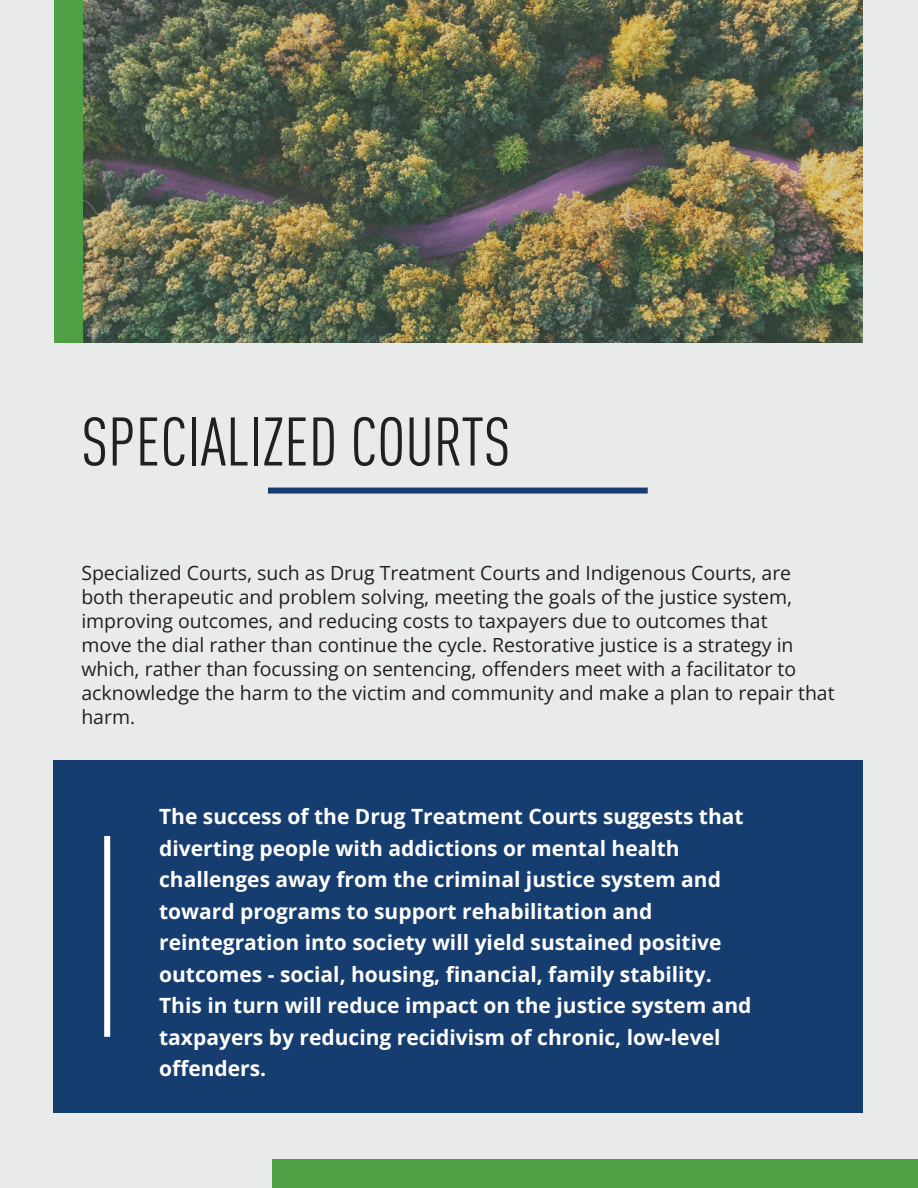
<style>
.page{position:relative;width:918px;height:1188px;background:#e9ebeb}
.page>*{position:absolute;margin:0;border:0;box-sizing:border-box;transform-origin:0 0}
.t1{font:condensed 67.5px "DIN Offc";color:#231f20}
.t2{font:700 21px/31.5px "Open Sans";color:#fff}
.t3{font:19.5px/24px "Open Sans";color:#231f20}
</style>
<div class="page">
<div style="left:268px;top:488px;width:380px;height:6px;background:#163d6f"></div>
<img style="left:83px;top:0;width:779px;height:342px">
<div style="left:53px;top:760px;width:810px;height:352px;background:#163d6f"></div>
<div style="left:104px;top:836px;width:6px;height:201px;background:#fff"></div>
<div style="left:54px;top:0;width:29px;height:342px;background:#4f9f45"></div>
<div style="left:273px;top:1160px;width:645px;height:28px;background:#4f9f45"></div>
<h1 class="t1" style="left:81px;top:403px;width:431px">SPECIALIZED COURTS</h1>
<p class="t3" style="left:81px;top:560px;width:755px">Specialized Courts, such as Drug Treatment Courts and Indigenous Courts, are both therapeutic and problem solving, meeting the goals of the justice system, improving outcomes, and reducing costs to taxpayers due to outcomes that<br>move the dial rather than continue the cycle. Restorative justice is a strategy in which, rather than focussing on sentencing, offenders meet with a facilitator to acknowledge the harm to the victim and community and make a plan to repair that harm.</p>
<p class="t2" style="left:159px;top:801px;width:594px">The success of the Drug Treatment Courts suggests that diverting people with addictions or mental health challenges away from the criminal justice system and toward programs to support rehabilitation and reintegration into society will yield sustained positive outcomes - social, housing, financial, family stability.<br>This in turn will reduce impact on the justice system and taxpayers by reducing recidivism of chronic, low-level offenders.</p>
</div>
